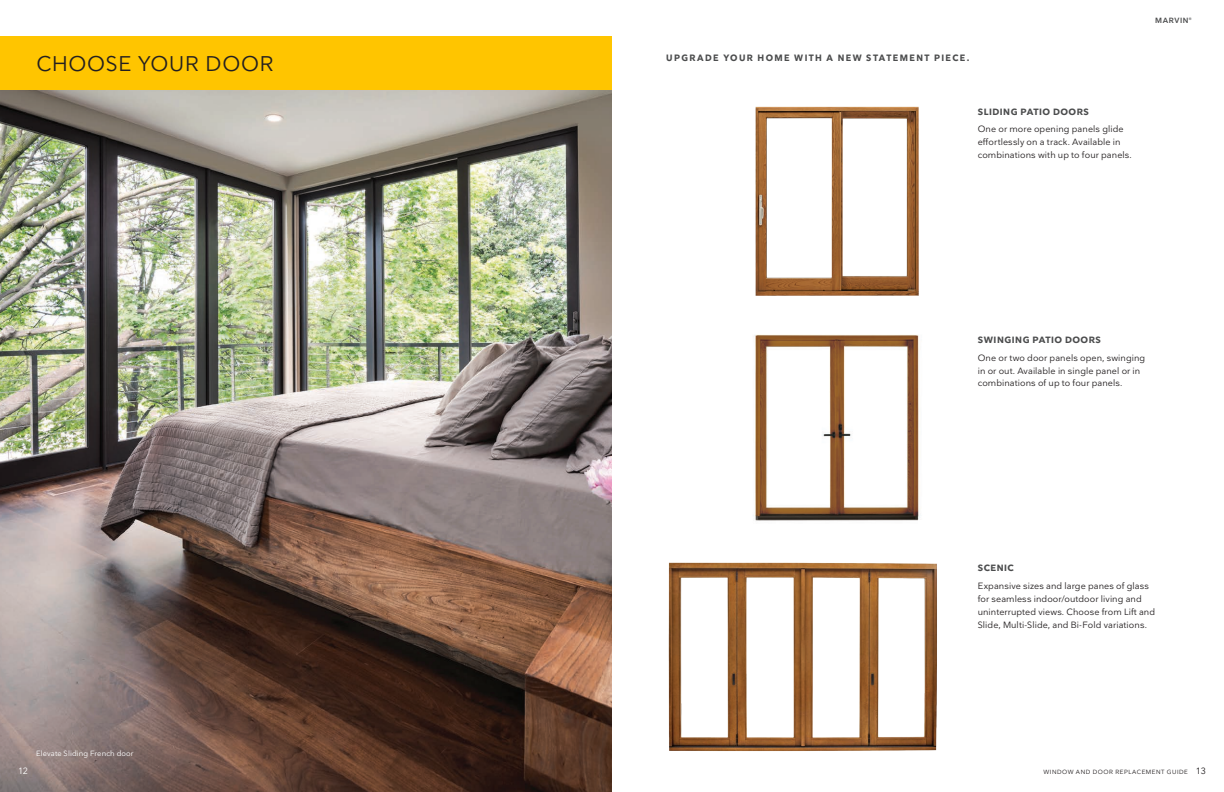
<style>
.page{position:relative;width:1224px;height:792px;background:#fff}
.page>*{position:absolute;margin:0;border:0;box-sizing:border-box;transform-origin:0 0}
.t1{font:21px "Nationale";letter-spacing:.04em;color:#231f20}
.IMG_B1_Caps_9_16{font:700 9.1px "Nationale";letter-spacing:.16em;color:#4b4c4d;scale:.96 1}
.IMG_B2_Title_Case_9{font:9px/13px "Nationale";letter-spacing:.01em;color:#231f20}
.IMG_B1_Caps_9_16-2{font:700 9px "Nationale";letter-spacing:.055em;color:#4b4c4d}
.body_1__9_13__reg{font:9px "Nationale";color:#fff}
.caption__7_5_10_5__r{font:7.5px "Nationale";letter-spacing:.015em;color:#fff}
.t2{font:600 7.5px "Nationale";letter-spacing:.09em;color:#4b4c4d}
.t3{font:6px "Nationale";letter-spacing:.095em;color:#231f20}
.s1{font-size:9px}
</style>
<div class="page">
<img style="left:0;top:90px;width:612px;height:702px">
<img style="left:755px;top:106px;width:164px;height:190px">
<img style="left:753px;top:334px;width:166px;height:187px">
<img style="left:668px;top:562px;width:269px;height:189px">
<div style="left:0;top:36px;width:612px;height:54px;background:#ffc500"></div>
<p class="t1" style="left:36px;top:50px;width:239px">CHOOSE YOUR DOOR</p>
<p class="IMG_B1_Caps_9_16" style="left:666px;top:52px;width:318px">UPGRADE YOUR HOME WITH A NEW STATEMENT PIECE.</p>
<p class="IMG_B1_Caps_9_16-2" style="left:978px;top:106px;width:113px">SLIDING PATIO DOORS</p>
<p class="IMG_B2_Title_Case_9" style="left:978px;top:123px;width:156px">One or more opening panels glide effortlessly on a track. Available in combinations with up to four panels.</p>
<p class="t2" style="left:1155px;top:16px;width:38px">MARVIN<sup>®</sup></p>
<p class="body_1__9_13__reg" style="left:18px;top:765px;width:11px">12</p>
<p class="caption__7_5_10_5__r" style="left:36px;top:749px;width:99px">Elevate Sliding French door</p>
<p class="IMG_B1_Caps_9_16-2" style="left:978px;top:334px;width:125px">SWINGING PATIO DOORS</p>
<p class="IMG_B2_Title_Case_9" style="left:978px;top:351px;width:169px">One or two door panels open, swinging in or out. Available in single panel or in combinations of up to four panels.</p>
<p class="IMG_B1_Caps_9_16-2" style="left:978px;top:562px;width:38px">SCENIC</p>
<p class="IMG_B2_Title_Case_9" style="left:978px;top:579px;width:179px">Expansive sizes and large panes of glass for seamless indoor/outdoor living and uninterrupted views. Choose from Lift and Slide, Multi-Slide, and Bi-Fold variations.</p>
<p class="t3" style="left:1043px;top:768px;width:164px">WINDOW AND DOOR REPLACEMENT GUIDE <span class="s1">13</span></p>
</div>
